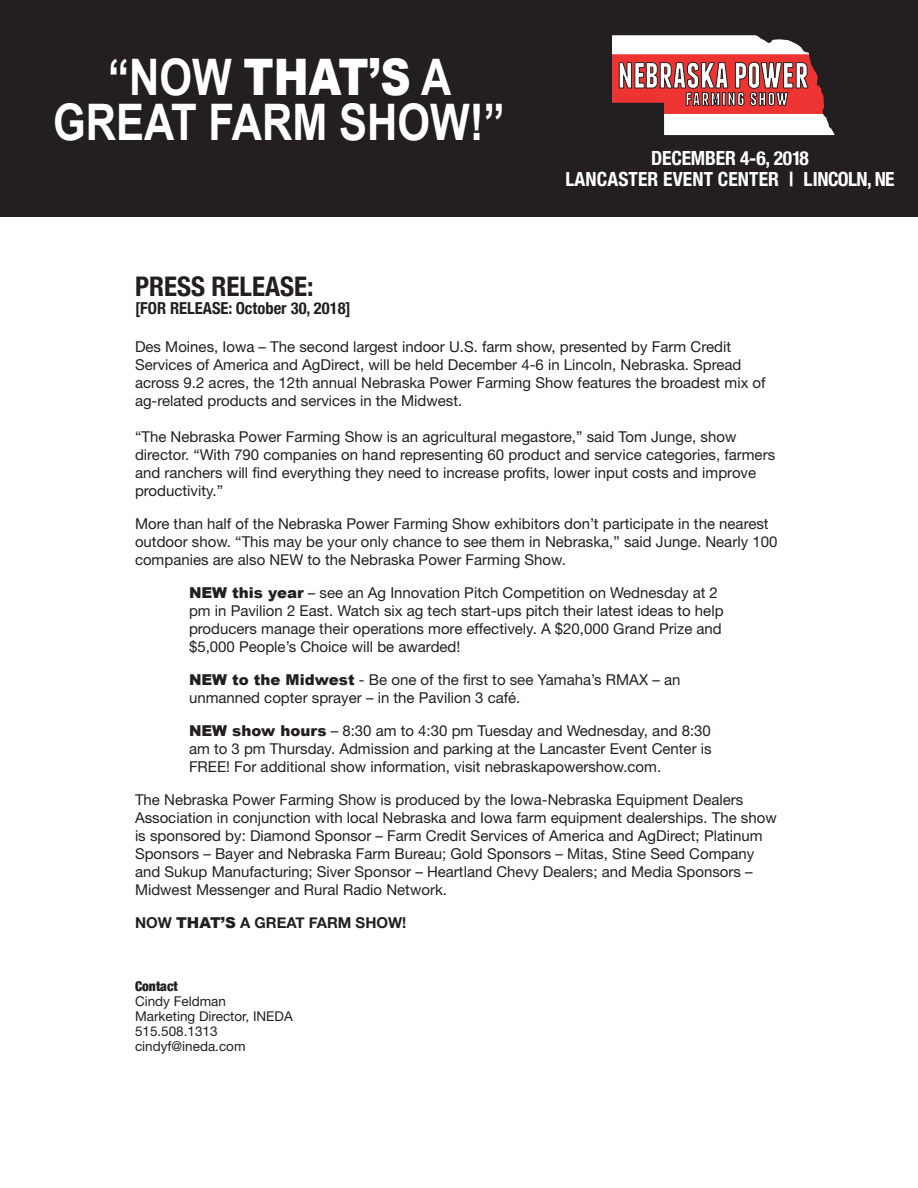
<style>
.page{position:relative;width:918px;height:1188px;background:#fff}
.page>*{position:absolute;margin:0;border:0;box-sizing:border-box;transform-origin:0 0}
.t1{font:700 50.4px/45px "Arial";color:#fff;text-align:center;scale:.83 1}
.t2{font:700 condensed 27px "Helvetica Neue";color:#231f20}
.t3{font:700 condensed 19.5px "Helvetica Neue";letter-spacing:.005em;color:#fff}
.t4{font:700 condensed 16.5px "Helvetica Neue";color:#231f20}
.t5{font:15px/18px "Helvetica Neue LT Std";color:#231f20}
.t6{font:700 15px "Helvetica Neue";color:#231f20}
.t7{font:13.5px "Helvetica Neue LT Std";color:#231f20}
.t8{font:900 condensed 13.5px "Helvetica Neue";color:#231f20}
.s1{font-weight:900}
.s2{color:#221e1f}
.s3{font-family:"Arial";font-weight:900}
</style>
<div class="page">
<div style="left:0;top:0;width:918px;height:217px;background:#231f20"></div>
<svg style="left:612px;top:35px;width:223px;height:101px"></svg>
<p class="t1" style="left:53px;top:56px;width:546px">“NOW <span class="s1">THAT’S</span> A<br>GREAT FARM SHOW!”</p>
<p class="t3" style="left:651px;top:142px;width:159px">DECEMBER 4-6, 2018</p>
<p class="t3" style="left:565px;top:163px;width:331px">LANCASTER EVENT CENTER | LINCOLN, NE</p>
<p class="t2" style="left:135px;top:264px;width:180px">PRESS RELEASE:</p>
<p class="t4" style="left:135px;top:295px;width:217px">[FOR RELEASE: October 30, 2018]</p>
<p class="t5" style="left:135px;top:338px;width:632px"><span class="s2">Des Moines, Iowa –</span> The second largest indoor U.S. farm show, presented by Farm Credit Services of America and AgDirect, will be held December 4-6 in Lincoln, Nebraska. Spread across 9.2 acres, the 12th annual Nebraska Power Farming Show features the broadest mix of ag-related products and services in the Midwest.</p>
<p class="t5" style="left:135px;top:428px;width:642px">“The Nebraska Power Farming Show is an agricultural megastore,” said Tom Junge, show director. “With 790 companies on hand representing 60 product and service categories, farmers and ranchers will find everything they need to increase profits, lower input costs and improve productivity.”</p>
<p class="t5" style="left:135px;top:515px;width:644px">More than half of the Nebraska Power Farming Show exhibitors don’t participate in the nearest outdoor show. “This may be your only chance to see them in Nebraska,” said Junge. Nearly 100 companies are also NEW to the Nebraska Power Farming Show.</p>
<p class="t5" style="left:189px;top:584px;width:536px"><span class="s3">NEW this year</span> – see an Ag Innovation Pitch Competition on Wednesday at 2 pm in Pavilion 2 East. Watch six ag tech start-ups pitch their latest ideas to help producers manage their operations more effectively. A $20,000 Grand Prize and $5,000 People’s Choice will be awarded!</p>
<p class="t5" style="left:189px;top:671px;width:493px"><span class="s3">NEW to the Midwest</span> - Be one of the first to see Yamaha’s RMAX – an unmanned copter sprayer – in the Pavilion 3 café.</p>
<p class="t5" style="left:189px;top:722px;width:524px;text-align:justify"><span class="s3">NEW show hours</span> – 8:30 am to 4:30 pm Tuesday and Wednesday, and 8:30 am to 3 pm Thursday. Admission and parking at the Lancaster Event Center is FREE! For additional show information, visit nebraskapowershow.com.</p>
<p class="t5" style="left:135px;top:791px;width:643px">The Nebraska Power Farming Show is produced by the Iowa-Nebraska Equipment Dealers Association in conjunction with local Nebraska and Iowa farm equipment dealerships. The show is sponsored by: Diamond Sponsor – Farm Credit Services of America and AgDirect; Platinum Sponsors – Bayer and Nebraska Farm Bureau; Gold Sponsors – Mitas, Stine Seed Company and Sukup Manufacturing; Siver Sponsor – Heartland Chevy Dealers; and Media Sponsors – Midwest Messenger and Rural Radio Network.</p>
<p class="t6" style="left:135px;top:911px;width:273px">NOW <span class="s3">THAT’S</span> A GREAT FARM SHOW!</p>
<p class="t8" style="left:135px;top:976px;width:44px">Contact</p>
<p class="t7" style="left:135px;top:994px;width:93px">Cindy Feldman</p>
<p class="t7" style="left:135px;top:1009px;width:159px">Marketing Director, INEDA</p>
<p class="t7" style="left:135px;top:1024px;width:84px">515.508.1313</p>
<p class="t7" style="left:135px;top:1039px;width:112px">cindyf@ineda.com</p>
</div>
